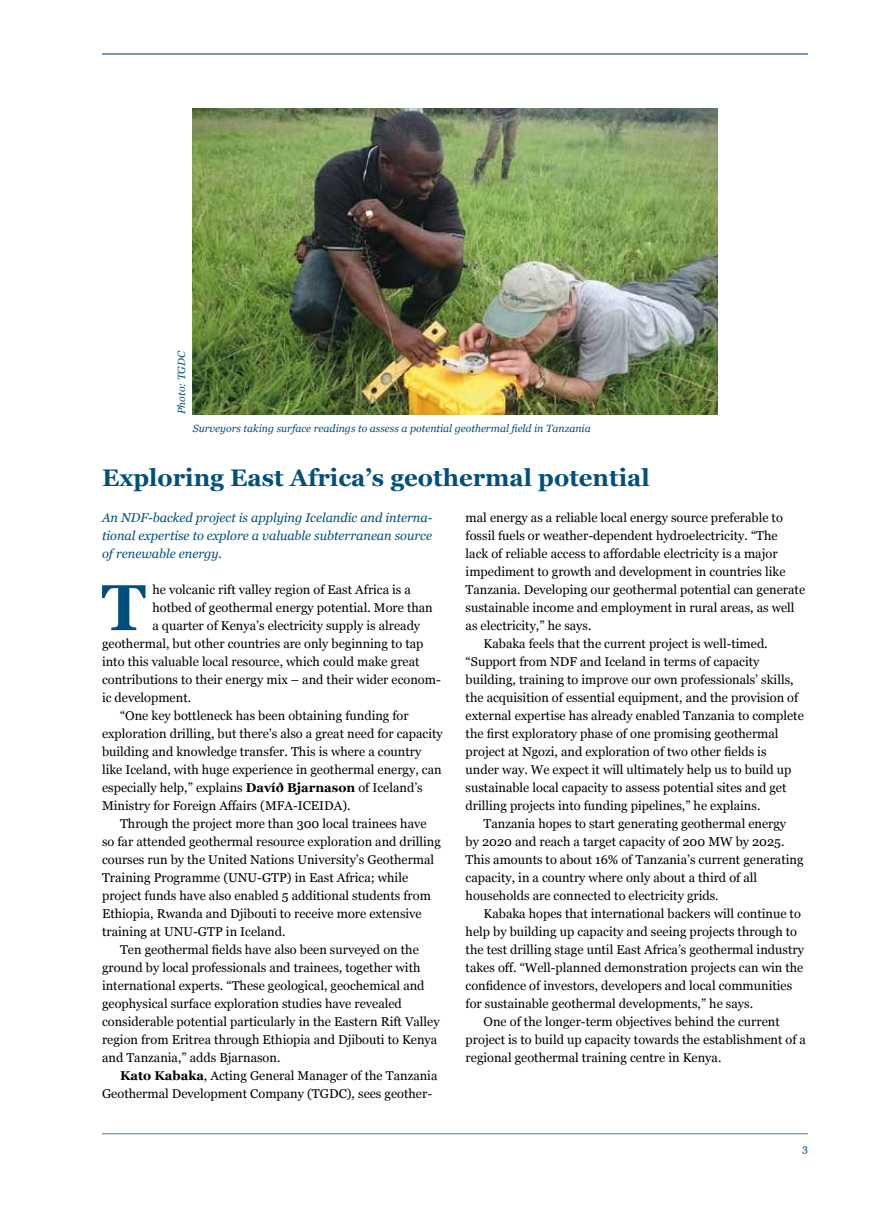
<style>
.page{position:relative;width:893px;height:1212px;background:#fff}
.page>*{position:absolute;margin:0;border:0;box-sizing:border-box;transform-origin:0 0}
.t1{font:700 64.65px "Georgia";color:#00507d}
.t2{font:700 24px "Georgia";color:#00507d}
.t3{font:12.75px "Georgia";color:#000}
.t4{font:italic 12.75px/18px "Georgia";color:#00507d;text-align:justify}
.t5{font:italic 10.5px "Georgia";color:#00507d}
.t6{font:10.5px "Georgia";color:#00507d}
.s1{font-weight:700}
</style>
<div class="page">
<hr style="left:102px;top:54px;width:706px;height:1px;background:#48749c">
<hr style="left:102px;top:1133px;width:706px;height:1px;background:#48749c">
<img style="left:193px;top:108px;width:524px;height:306px">
<p class="t5" style="left:174px;top:414px;width:65px;rotate:-90deg">Photo: TGDC</p>
<p class="t5" style="left:193px;top:421px;width:399px">Surveyors taking surface readings to assess a potential geothermal field in Tanzania</p>
<h2 class="t2" style="left:102px;top:460px;width:549px">Exploring East Africa’s geothermal potential</h2>
<p class="t4" style="left:102px;top:508px;width:332px">An NDF-backed project is applying Icelandic and interna&shy;tional expertise to explore a valuable subterranean source of renewable energy.</p>
<h1 class="t1" style="left:102px;top:559px;width:45px">T</h1>
<p class="t3" style="left:152px;top:580px;width:260px">he volcanic rift valley region of East Africa is a</p>
<p class="t3" style="left:152px;top:598px;width:282px">hotbed of geothermal energy potential. More than</p>
<p class="t3" style="left:152px;top:616px;width:269px">a quarter of Kenya’s electricity supply is already</p>
<p class="t3" style="left:102px;top:634px;width:323px">geothermal, but other countries are only beginning to tap</p>
<p class="t3" style="left:102px;top:652px;width:319px">into this valuable local resource, which could make great</p>
<p class="t3" style="left:102px;top:670px;width:340px">contributions to their energy mix – and their wider econom-</p>
<p class="t3" style="left:102px;top:688px;width:91px">ic development.</p>
<p class="t3" style="left:120px;top:706px;width:290px">“One key bottleneck has been obtaining funding for</p>
<p class="t3" style="left:102px;top:724px;width:342px">exploration drilling, but there’s also a great need for capacity</p>
<p class="t3" style="left:102px;top:742px;width:321px">building and knowledge transfer. This is where a country</p>
<p class="t3" style="left:102px;top:760px;width:341px">like Iceland, with huge experience in geothermal energy, can</p>
<p class="t3" style="left:102px;top:778px;width:322px">especially help,” explains <span class="s1">Davíð Bjarnason</span> of Iceland’s</p>
<p class="t3" style="left:102px;top:796px;width:250px">Ministry for Foreign Affairs (MFA-ICEIDA).</p>
<p class="t3" style="left:120px;top:814px;width:308px">Through the project more than 300 local trainees have</p>
<p class="t3" style="left:102px;top:832px;width:340px">so far attended geothermal resource exploration and drilling</p>
<p class="t3" style="left:102px;top:850px;width:334px">courses run by the United Nations University’s Geothermal</p>
<p class="t3" style="left:102px;top:868px;width:308px">Training Programme (UNU-GTP) in East Africa; while</p>
<p class="t3" style="left:102px;top:886px;width:330px">project funds have also enabled 5 additional students from</p>
<p class="t3" style="left:102px;top:904px;width:321px">Ethiopia, Rwanda and Djibouti to receive more extensive</p>
<p class="t3" style="left:102px;top:922px;width:185px">training at UNU-GTP in Iceland.</p>
<p class="t3" style="left:120px;top:940px;width:300px">Ten geothermal fields have also been surveyed on the</p>
<p class="t3" style="left:102px;top:958px;width:320px">ground by local professionals and trainees, together with</p>
<p class="t3" style="left:102px;top:976px;width:324px">international experts. “These geological, geochemical and</p>
<p class="t3" style="left:102px;top:994px;width:301px">geophysical surface exploration studies have revealed</p>
<p class="t3" style="left:102px;top:1012px;width:339px">considerable potential particularly in the Eastern Rift Valley</p>
<p class="t3" style="left:102px;top:1030px;width:337px">region from Eritrea through Ethiopia and Djibouti to Kenya</p>
<p class="t3" style="left:102px;top:1048px;width:180px">and Tanzania,” adds Bjarnason.</p>
<p class="t3" style="left:120px;top:1066px;width:319px"><span class="s1">Kato Kabaka</span>, Acting General Manager of the Tanzania</p>
<p class="t3" style="left:102px;top:1084px;width:332px">Geothermal Development Company (TGDC), sees geother-</p>
<p class="t3" style="left:466px;top:508px;width:319px">mal energy as a reliable local energy source preferable to</p>
<p class="t3" style="left:466px;top:526px;width:314px">fossil fuels or weather-dependent hydroelectricity. “The</p>
<p class="t3" style="left:466px;top:544px;width:313px">lack of reliable access to affordable electricity is a major</p>
<p class="t3" style="left:466px;top:562px;width:321px">impediment to growth and development in countries like</p>
<p class="t3" style="left:466px;top:580px;width:341px">Tanzania. Developing our geothermal potential can generate</p>
<p class="t3" style="left:466px;top:598px;width:330px">sustainable income and employment in rural areas, as well</p>
<p class="t3" style="left:466px;top:616px;width:127px">as electricity,” he says.</p>
<p class="t3" style="left:484px;top:634px;width:286px">Kabaka feels that the current project is well-timed.</p>
<p class="t3" style="left:466px;top:652px;width:295px">“Support from NDF and Iceland in terms of capacity</p>
<p class="t3" style="left:466px;top:670px;width:329px">building, training to improve our own professionals’ skills,</p>
<p class="t3" style="left:466px;top:688px;width:334px">the acquisition of essential equipment, and the provision of</p>
<p class="t3" style="left:466px;top:706px;width:340px">external expertise has already enabled Tanzania to complete</p>
<p class="t3" style="left:466px;top:724px;width:314px">the first exploratory phase of one promising geothermal</p>
<p class="t3" style="left:466px;top:742px;width:302px">project at Ngozi, and exploration of two other fields is</p>
<p class="t3" style="left:466px;top:760px;width:327px">under way. We expect it will ultimately help us to build up</p>
<p class="t3" style="left:466px;top:778px;width:322px">sustainable local capacity to assess potential sites and get</p>
<p class="t3" style="left:466px;top:796px;width:296px">drilling projects into funding pipelines,” he explains.</p>
<p class="t3" style="left:484px;top:814px;width:304px">Tanzania hopes to start generating geothermal energy</p>
<p class="t3" style="left:466px;top:832px;width:320px">by 2020 and reach a target capacity of 200 MW by 2025.</p>
<p class="t3" style="left:466px;top:850px;width:339px">This amounts to about 16% of Tanzania’s current generating</p>
<p class="t3" style="left:466px;top:868px;width:293px">capacity, in a country where only about a third of all</p>
<p class="t3" style="left:466px;top:886px;width:255px">households are connected to electricity grids.</p>
<p class="t3" style="left:484px;top:904px;width:319px">Kabaka hopes that international backers will continue to</p>
<p class="t3" style="left:466px;top:922px;width:333px">help by building up capacity and seeing projects through to</p>
<p class="t3" style="left:466px;top:940px;width:340px">the test drilling stage until East Africa’s geothermal industry</p>
<p class="t3" style="left:466px;top:958px;width:339px">takes off. “Well-planned demonstration projects can win the</p>
<p class="t3" style="left:466px;top:976px;width:328px">confidence of investors, developers and local communities</p>
<p class="t3" style="left:466px;top:994px;width:289px">for sustainable geothermal developments,” he says.</p>
<p class="t3" style="left:484px;top:1012px;width:298px">One of the longer-term objectives behind the current</p>
<p class="t3" style="left:466px;top:1030px;width:342px">project is to build up capacity towards the establishment of a</p>
<p class="t3" style="left:466px;top:1048px;width:257px">regional geothermal training centre in Kenya.</p>
<p class="t6" style="left:802px;top:1141px;width:7px">3</p>
</div>
